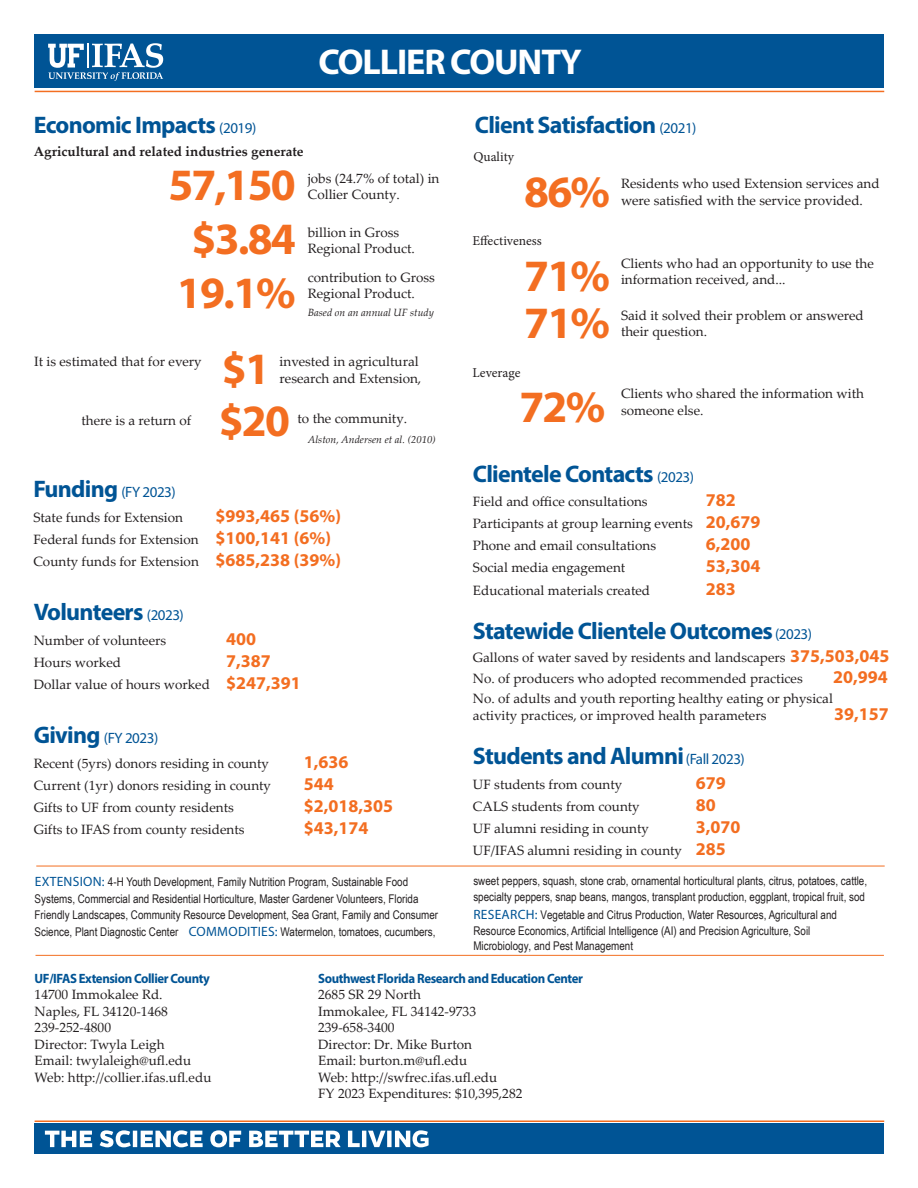
<style>
.page{position:relative;width:918px;height:1188px;background:#fff}
.page>*{position:absolute;margin:0;border:0;box-sizing:border-box;transform-origin:0 0}
.big_number{font:700 45px "Myriad Pro";letter-spacing:-.04em;color:#f36e21}
.body{font:700 45px "Myriad Pro";letter-spacing:-.04em;color:#f36e21}
.page_header{font:700 36px "Myriad Pro";letter-spacing:-.03em;color:#fff}
.text_head{font:700 24px "Myriad Pro";letter-spacing:-.03em;color:#005495}
.body-2{font:700 18px "Myriad Pro";color:#f36e21}
.text_head-2{font:15px "Myriad Pro";letter-spacing:-.03em;color:#005495}
.body-3{font:13.5px/16.5px "Palatino Linotype";color:#231f20}
.location_head{font:700 13.5px "Myriad Pro";letter-spacing:-.03em;color:#005495;scale:.95 1}
.body-4{font:700 13.5px "Palatino Linotype";color:#231f20}
.big_number-2{font:13.5px/16.5px "Palatino Linotype";color:#231f20}
.body-5{font:13.5px "Minion Pro";color:#231f20}
.text_head-3{font:13.5px "Minion Pro";letter-spacing:.005em;color:#231f20}
.body-6{font:12px/16.5px "Arial Narrow";color:#231f20}
.footnote{font:italic 10.5px "Palatino Linotype";color:#231f20}
.body-7{font:italic 10.5px "Palatino Linotype";color:#231f20}
.s1{font-weight:400;font-size:15px}
.s2{font-weight:700;font-size:24px}
.s3{font-family:"Myriad Pro";font-weight:700;font-size:18px;color:#f36e21}
.s4{font-family:"Myriad Pro";font-size:13.5px;color:#005495}
</style>
<div class="page">
<div style="left:35px;top:34px;width:849px;height:54px;background:#005495"></div>
<svg style="left:48px;top:43px;width:115px;height:38px"></svg>
<hr style="left:35px;top:91px;width:849px;height:1px;background:#f36e21">
<div style="left:35px;top:1124px;width:849px;height:30px;background:#005495"></div>
<hr style="left:35px;top:1120px;width:849px;height:2px;background:#f36e21">
<hr style="left:36px;top:955px;width:848px;height:1px;background:#f36e21">
<hr style="left:36px;top:866px;width:849px;height:1px;background:#f36e21">
<svg style="left:45px;top:1130px;width:384px;height:17px"></svg>
<p class="page_header" style="left:318px;top:39px;width:265px">COLLIER COUNTY</p>
<p class="text_head" style="left:34px;top:109px;width:224px">Economic Impacts <span class="s1">(2019)</span></p>
<p class="body-4" style="left:34px;top:142px;width:271px">Agricultural and related industries generate</p>
<p class="body" style="left:168px;top:155px;width:129px">57,150</p>
<p class="body-3" style="left:308px;top:169px;width:133px">jobs (24.7% of total) in<br>Collier County.</p>
<p class="big_number" style="left:192px;top:209px;width:106px">$3.84</p>
<p class="big_number-2" style="left:308px;top:223px;width:109px">billion in Gross<br>Regional Product.</p>
<p class="big_number" style="left:177px;top:263px;width:121px">19.1%</p>
<p class="body-3" style="left:308px;top:268px;width:129px">contribution to Gross<br>Regional Product.</p>
<p class="body-7" style="left:308px;top:305px;width:128px">Based on an annual UF study</p>
<p class="body-3" style="left:34px;top:353px;width:169px">It is estimated that for every</p>
<p class="big_number" style="left:222px;top:339px;width:50px">$1</p>
<p class="body-3" style="left:280px;top:353px;width:143px">invested in agricultural research and Extension,</p>
<p class="body-3" style="left:82px;top:412px;width:111px">there is a return of</p>
<p class="big_number" style="left:219px;top:392px;width:73px">$20</p>
<p class="body-3" style="left:298px;top:410px;width:111px">to the community.</p>
<p class="footnote" style="left:308px;top:432px;width:129px">Alston, Andersen et al. (2010)</p>
<p class="text_head-2" style="left:33px;top:483px;width:144px"><span class="s2">Funding</span> (FY 2023)</p>
<p class="body-3" style="left:33px;top:509px;width:151px">State funds for Extension</p>
<p class="body-2" style="left:216px;top:504px;width:127px">$993,465 (56%)</p>
<p class="body-3" style="left:33px;top:531px;width:299px">Federal funds for Extension <span class="s3">$100,141 (6%)</span></p>
<p class="body-3" style="left:33px;top:553px;width:309px">County funds for Extension <span class="s3">$685,238 (39%)</span></p>
<p class="text_head" style="left:34px;top:597px;width:152px">Volunteers <span class="s1">(2023)</span></p>
<p class="body-3" style="left:34px;top:632px;width:134px">Number of volunteers</p>
<p class="body-2" style="left:226px;top:627px;width:31px">400</p>
<p class="body-3" style="left:34px;top:654px;width:89px">Hours worked</p>
<p class="body-2" style="left:226px;top:649px;width:46px">7,387</p>
<p class="body-3" style="left:34px;top:676px;width:268px">Dollar value of hours worked <span class="s3">$247,391</span></p>
<p class="text_head-2" style="left:34px;top:729px;width:126px"><span class="s2">Giving</span> (FY 2023)</p>
<p class="body-3" style="left:34px;top:755px;width:237px">Recent (5yrs) donors residing in county</p>
<p class="body-2" style="left:304px;top:750px;width:46px">1,636</p>
<p class="body-3" style="left:34px;top:777px;width:239px">Current (1yr) donors residing in county</p>
<p class="body-2" style="left:304px;top:772px;width:31px">544</p>
<p class="body-3" style="left:34px;top:799px;width:202px">Gifts to UF from county residents</p>
<p class="body-2" style="left:304px;top:794px;width:91px">$2,018,305</p>
<p class="body-3" style="left:34px;top:821px;width:212px">Gifts to IFAS from county residents</p>
<p class="body-2" style="left:304px;top:816px;width:66px">$43,174</p>
<p class="text_head" style="left:475px;top:109px;width:223px">Client Satisfaction <span class="s1">(2021)</span></p>
<p class="text_head-3" style="left:473px;top:148px;width:42px">Quality</p>
<h1 class="body" style="left:524px;top:162px;width:87px">86%</h1>
<p class="body-3" style="left:621px;top:175px;width:260px">Residents who used Extension services and were satisfied with the service provided.</p>
<p class="body-5" style="left:472px;top:232px;width:71px">Effectiveness</p>
<p class="big_number" style="left:524px;top:246px;width:87px">71%</p>
<p class="body-3" style="left:621px;top:255px;width:254px">Clients who had an opportunity to use the information received, and...</p>
<p class="big_number" style="left:524px;top:294px;width:87px">71%</p>
<p class="body-3" style="left:621px;top:306px;width:244px">Said it solved their problem or answered their question.</p>
<p class="body-5" style="left:472px;top:363px;width:49px">Leverage</p>
<p class="big_number" style="left:519px;top:378px;width:87px">72%</p>
<p class="body-3" style="left:621px;top:385px;width:244px">Clients who shared the information with someone else.</p>
<p class="text_head" style="left:473px;top:458px;width:223px">Clientele Contacts <span class="s1">(2023)</span></p>
<p class="body-3" style="left:473px;top:493px;width:176px">Field and office consultations</p>
<p class="body-2" style="left:706px;top:489px;width:31px">782</p>
<p class="body-3" style="left:473px;top:515px;width:289px">Participants at group learning events <span class="s3">20,679</span></p>
<p class="body-3" style="left:473px;top:537px;width:185px">Phone and email consultations</p>
<p class="body-2" style="left:706px;top:533px;width:46px">6,200</p>
<p class="body-3" style="left:473px;top:559px;width:154px">Social media engagement</p>
<p class="body-2" style="left:706px;top:555px;width:56px">53,304</p>
<p class="body-3" style="left:473px;top:581px;width:179px">Educational materials created</p>
<p class="body-2" style="left:706px;top:577px;width:31px">283</p>
<p class="text_head" style="left:473px;top:615px;width:341px">Statewide Clientele Outcomes <span class="s1">(2023)</span></p>
<p class="body-3" style="left:473px;top:649px;width:418px">Gallons of water saved by residents and landscapers <span class="s3">375,503,045</span></p>
<p class="body-3" style="left:473px;top:669px;width:331px">No. of producers who adopted recommended practices</p>
<p class="body-2" style="left:833px;top:665px;width:56px">20,994</p>
<p class="body-3" style="left:473px;top:690px;width:362px">No. of adults and youth reporting healthy eating or physical activity practices, or improved health parameters</p>
<p class="body-2" style="left:834px;top:702px;width:56px">39,157</p>
<p class="text_head" style="left:473px;top:741px;width:273px">Students and Alumni <span class="s1">(Fall 2023)</span></p>
<p class="body-3" style="left:473px;top:776px;width:151px">UF students from county</p>
<p class="body-2" style="left:696px;top:771px;width:31px">679</p>
<p class="body-3" style="left:473px;top:798px;width:168px">CALS students from county</p>
<p class="body-2" style="left:696px;top:793px;width:21px">80</p>
<p class="body-3" style="left:473px;top:820px;width:178px">UF alumni residing in county</p>
<p class="body-2" style="left:696px;top:816px;width:46px">3,070</p>
<p class="body-3" style="left:473px;top:842px;width:254px">UF/IFAS alumni residing in county <span class="s3">285</span></p>
<p class="body-6" style="left:35px;top:873px;width:405px"><span class="s4">EXTENSION:</span> 4-H Youth Development, Family Nutrition Program, Sustainable Food Systems, Commercial and Residential Horticulture, Master Gardener Volunteers, Florida Friendly Landscapes, Community Resource Development, Sea Grant, Family and Consumer Science, Plant Diagnostic Center <span class="s4">COMMODITIES:</span> Watermelon, tomatoes, cucumbers,</p>
<p class="body-6" style="left:473px;top:873px;width:395px;line-height:15.6px">sweet peppers, squash, stone crab, ornamental horticultural plants, citrus, potatoes, cattle, specialty peppers, snap beans, mangos, transplant production, eggplant, tropical fruit, sod</p>
<p class="body-6" style="left:473px;top:907px;width:365px;line-height:15.6px"><span class="s4">RESEARCH:</span> Vegetable and Citrus Production, Water Resources, Agricultural and<br>Resource Economics, Artificial Intelligence (AI) and Precision Agriculture, Soil<br>Microbiology, and Pest Management</p>
<p class="location_head" style="left:35px;top:970px;width:186px">UF/IFAS Extension Collier County</p>
<p class="body-3" style="left:35px;top:986px;width:178px">14700 Immokalee Rd.<br>Naples, FL 34120-1468<br>239-252-4800<br>Director: Twyla Leigh<br>Email: twylaleigh@ufl.edu<br>Web: http://collier.ifas.ufl.edu</p>
<p class="location_head" style="left:318px;top:970px;width:280px">Southwest Florida Research and Education Center</p>
<p class="body-3" style="left:318px;top:986px;width:206px">2685 SR 29 North<br>Immokalee, FL 34142-9733<br>239-658-3400<br>Director: Dr. Mike Burton<br>Email: burton.m@ufl.edu<br>Web: http://swfrec.ifas.ufl.edu<br>FY 2023 Expenditures: $10,395,282</p>
</div>
